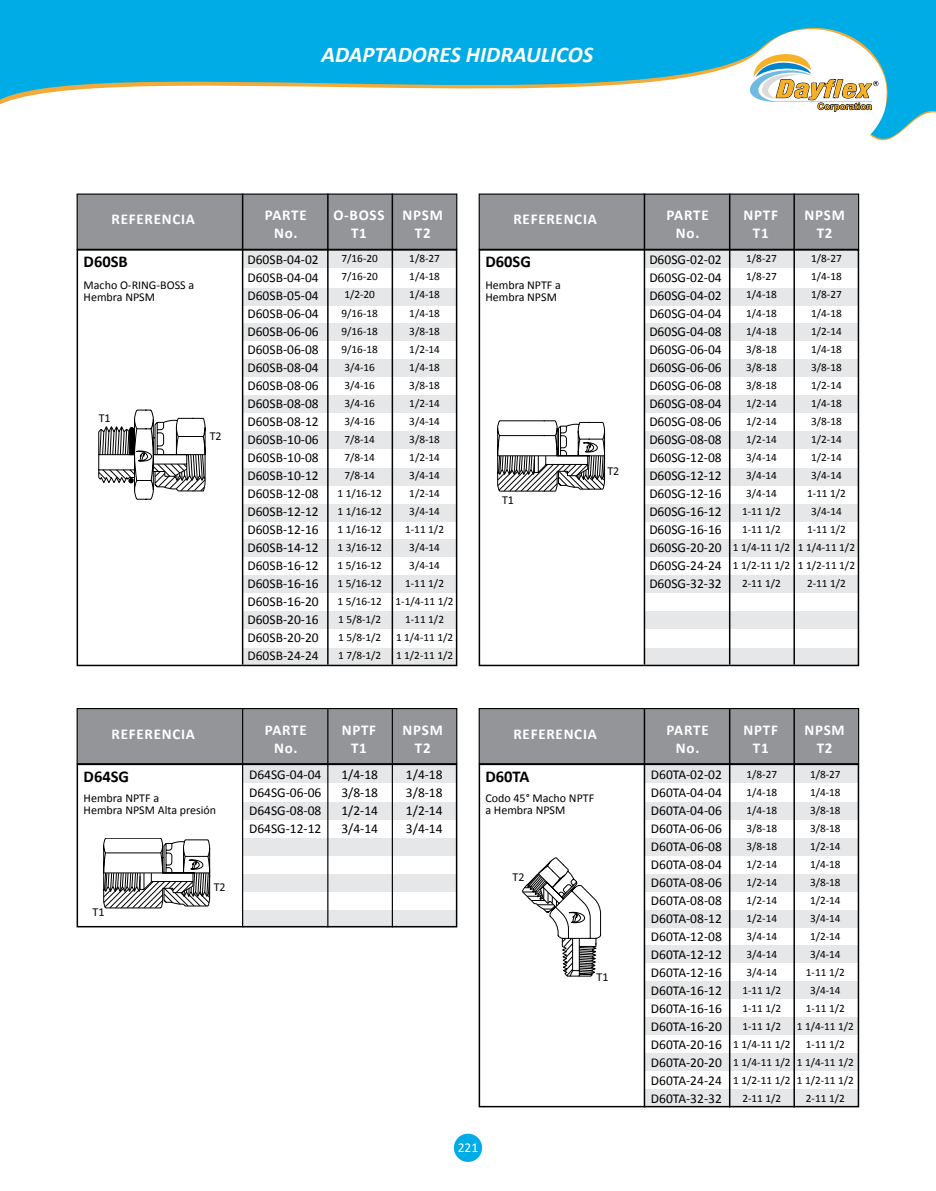
<style>
.page{position:relative;width:936px;height:1191px;background:#fff}
.page>*{position:absolute;margin:0;border:0;box-sizing:border-box;transform-origin:0 0}
.t1{font:italic 700 22.5px "Calibri";color:#fff}
.t2{font:700 16.5px "Calibri";color:#000}
.t3{font:700 15px/18px "Calibri";letter-spacing:.05em;color:#fff;text-align:center}
.t4{font:13.5px/18px "Calibri";color:#000;text-align:justify}
.t5{font:13.5px "Calibri";color:#fff}
.t6{font:12px/12px "Calibri";color:#000}
.t7{font:11.25px/18px "Calibri";color:#000;text-align:center}
</style>
<div class="page">
<svg style="left:0;top:0;width:935px;height:140px;fill:#00ace5"></svg>
<div style="left:454px;top:1133px;width:28px;height:29px;background:#00ace5;border-radius:50%"></div>
<div style="left:77px;top:194px;width:380px;height:55px;background:#939598"></div>
<div style="left:77px;top:193px;width:380px;height:57px;border:1px solid #000"></div>
<div style="left:479px;top:194px;width:379px;height:55px;background:#939598"></div>
<div style="left:478px;top:193px;width:381px;height:57px;border:1px solid #000"></div>
<div style="left:243px;top:250px;width:213px;height:18px;background:#e6e7e8"></div>
<div style="left:644px;top:250px;width:214px;height:18px;background:#e6e7e8"></div>
<div style="left:243px;top:288px;width:213px;height:18px;background:#e6e7e8"></div>
<div style="left:644px;top:288px;width:214px;height:18px;background:#e6e7e8"></div>
<div style="left:243px;top:323px;width:213px;height:18px;background:#e6e7e8"></div>
<div style="left:644px;top:323px;width:214px;height:18px;background:#e6e7e8"></div>
<div style="left:243px;top:359px;width:213px;height:18px;background:#e6e7e8"></div>
<div style="left:644px;top:359px;width:214px;height:18px;background:#e6e7e8"></div>
<div style="left:243px;top:539px;width:213px;height:18px;background:#e6e7e8"></div>
<div style="left:644px;top:539px;width:214px;height:18px;background:#e6e7e8"></div>
<div style="left:243px;top:395px;width:213px;height:18px;background:#e6e7e8"></div>
<div style="left:644px;top:395px;width:214px;height:18px;background:#e6e7e8"></div>
<div style="left:243px;top:575px;width:213px;height:18px;background:#e6e7e8"></div>
<div style="left:644px;top:575px;width:214px;height:18px;background:#e6e7e8"></div>
<div style="left:243px;top:468px;width:213px;height:18px;background:#e6e7e8"></div>
<div style="left:644px;top:468px;width:214px;height:18px;background:#e6e7e8"></div>
<div style="left:243px;top:648px;width:213px;height:18px;background:#e6e7e8"></div>
<div style="left:644px;top:648px;width:214px;height:18px;background:#e6e7e8"></div>
<div style="left:243px;top:431px;width:213px;height:18px;background:#e6e7e8"></div>
<div style="left:644px;top:431px;width:214px;height:18px;background:#e6e7e8"></div>
<div style="left:243px;top:610px;width:213px;height:18px;background:#e6e7e8"></div>
<div style="left:644px;top:610px;width:214px;height:18px;background:#e6e7e8"></div>
<div style="left:243px;top:504px;width:213px;height:18px;background:#e6e7e8"></div>
<div style="left:644px;top:504px;width:214px;height:18px;background:#e6e7e8"></div>
<hr style="left:242px;top:193px;width:1px;height:471px;background:#000">
<hr style="left:643px;top:193px;width:2px;height:471px;background:#000">
<hr style="left:327px;top:193px;width:1px;height:471px;background:#000">
<hr style="left:729px;top:193px;width:1px;height:471px;background:#000">
<hr style="left:391px;top:193px;width:2px;height:471px;background:#000">
<hr style="left:793px;top:193px;width:1px;height:471px;background:#000">
<div style="left:77px;top:249px;width:380px;height:417px;border:2px solid #000"></div>
<div style="left:478px;top:249px;width:381px;height:417px;border:2px solid #000"></div>
<svg style="left:98px;top:410px;width:108px;height:89px"></svg>
<svg style="left:497px;top:420px;width:108px;height:72px"></svg>
<div style="left:77px;top:708px;width:380px;height:56px;background:#939598"></div>
<div style="left:77px;top:708px;width:380px;height:56px;border:1px solid #000"></div>
<div style="left:243px;top:765px;width:213px;height:17px;background:#e6e7e8"></div>
<div style="left:243px;top:802px;width:213px;height:18px;background:#e6e7e8"></div>
<div style="left:243px;top:838px;width:213px;height:18px;background:#e6e7e8"></div>
<div style="left:243px;top:873px;width:213px;height:18px;background:#e6e7e8"></div>
<div style="left:243px;top:909px;width:213px;height:18px;background:#e6e7e8"></div>
<hr style="left:242px;top:708px;width:1px;height:219px;background:#000">
<hr style="left:327px;top:708px;width:1px;height:219px;background:#000">
<hr style="left:392px;top:708px;width:1px;height:219px;background:#000">
<div style="left:77px;top:763px;width:380px;height:164px;border:2px solid #000"></div>
<svg style="left:103px;top:838px;width:107px;height:70px"></svg>
<div style="left:479px;top:708px;width:379px;height:56px;background:#939598"></div>
<div style="left:478px;top:708px;width:381px;height:56px;border:1px solid #000"></div>
<div style="left:644px;top:765px;width:214px;height:17px;background:#e6e7e8"></div>
<div style="left:644px;top:802px;width:214px;height:18px;background:#e6e7e8"></div>
<div style="left:644px;top:838px;width:214px;height:18px;background:#e6e7e8"></div>
<div style="left:644px;top:873px;width:214px;height:18px;background:#e6e7e8"></div>
<div style="left:644px;top:981px;width:214px;height:18px;background:#e6e7e8"></div>
<div style="left:644px;top:909px;width:214px;height:18px;background:#e6e7e8"></div>
<div style="left:644px;top:1017px;width:214px;height:17px;background:#e6e7e8"></div>
<div style="left:644px;top:945px;width:214px;height:18px;background:#e6e7e8"></div>
<div style="left:644px;top:1052px;width:214px;height:18px;background:#e6e7e8"></div>
<div style="left:644px;top:1089px;width:214px;height:18px;background:#e6e7e8"></div>
<hr style="left:643px;top:708px;width:2px;height:399px;background:#000">
<hr style="left:729px;top:708px;width:1px;height:399px;background:#000">
<hr style="left:793px;top:708px;width:1px;height:399px;background:#000">
<div style="left:478px;top:763px;width:381px;height:344px;border:2px solid #000"></div>
<svg style="left:521px;top:857px;width:80px;height:119px"></svg>
<h1 class="t1" style="left:321px;top:40px;width:273px">ADAPTADORES HIDRAULICOS</h1>
<h3 class="t3" style="left:333px;top:205px;width:53px">O-BOSS<br>T1</h3>
<h3 class="t3" style="left:743px;top:205px;width:36px">NPTF<br>T1</h3>
<h3 class="t3" style="left:402px;top:205px;width:42px">NPSM<br>T2</h3>
<h3 class="t3" style="left:804px;top:205px;width:42px">NPSM<br>T2</h3>
<h3 class="t3" style="left:265px;top:205px;width:44px">PARTE<br>No.</h3>
<h3 class="t3" style="left:666px;top:205px;width:44px">PARTE<br>No.</h3>
<h3 class="t3" style="left:112px;top:210px;width:85px">REFERENCIA</h3>
<h3 class="t3" style="left:513px;top:210px;width:85px">REFERENCIA</h3>
<p class="t4" style="left:247px;top:250px;width:73px">D60SB-04-02<br>D60SB-04-04<br>D60SB-05-04<br>D60SB-06-04<br>D60SB-06-06<br>D60SB-06-08<br>D60SB-08-04<br>D60SB-08-06<br>D60SB-08-08<br>D60SB-08-12<br>D60SB-10-06<br>D60SB-10-08<br>D60SB-10-12<br>D60SB-12-08<br>D60SB-12-12<br>D60SB-12-16<br>D60SB-14-12<br>D60SB-16-12<br>D60SB-16-16<br>D60SB-16-20<br>D60SB-20-16<br>D60SB-20-20<br>D60SB-24-24</p>
<p class="t4" style="left:649px;top:250px;width:74px">D60SG-02-02<br>D60SG-02-04<br>D60SG-04-02<br>D60SG-04-04<br>D60SG-04-08<br>D60SG-06-04<br>D60SG-06-06<br>D60SG-06-08<br>D60SG-08-04<br>D60SG-08-06<br>D60SG-08-08<br>D60SG-12-08<br>D60SG-12-12<br>D60SG-12-16<br>D60SG-16-12<br>D60SG-16-16<br>D60SG-20-20<br>D60SG-24-24<br>D60SG-32-32</p>
<p class="t7" style="left:337px;top:249px;width:46px">7/16-20<br>7/16-20<br>1/2-20<br>9/16-18<br>9/16-18<br>9/16-18<br>3/4-16<br>3/4-16<br>3/4-16<br>3/4-16<br>7/8-14<br>7/8-14<br>7/8-14<br>1 1/16-12<br>1 1/16-12<br>1 1/16-12<br>1 3/16-12<br>1 5/16-12<br>1 5/16-12<br>1 5/16-12<br>1 5/8-1/2<br>1 5/8-1/2<br>1 7/8-1/2</p>
<p class="t7" style="left:733px;top:249px;width:59px">1/8-27<br>1/8-27<br>1/4-18<br>1/4-18<br>1/4-18<br>3/8-18<br>3/8-18<br>3/8-18<br>1/2-14<br>1/2-14<br>1/2-14<br>3/4-14<br>3/4-14<br>3/4-14<br>1-11 1/2<br>1-11 1/2<br>1 1/4-11 1/2<br>1 1/2-11 1/2<br>2-11 1/2</p>
<p class="t7" style="left:395px;top:249px;width:60px">1/8-27<br>1/4-18<br>1/4-18<br>1/4-18<br>3/8-18<br>1/2-14<br>1/4-18<br>3/8-18<br>1/2-14<br>3/4-14<br>3/8-18<br>1/2-14<br>3/4-14<br>1/2-14<br>3/4-14<br>1-11 1/2<br>3/4-14<br>3/4-14<br>1-11 1/2<br>1-1/4-11 1/2<br>1-11 1/2<br>1 1/4-11 1/2<br>1 1/2-11 1/2</p>
<p class="t7" style="left:797px;top:249px;width:59px">1/8-27<br>1/4-18<br>1/8-27<br>1/4-18<br>1/2-14<br>1/4-18<br>3/8-18<br>1/2-14<br>1/4-18<br>3/8-18<br>1/2-14<br>1/2-14<br>3/4-14<br>1-11 1/2<br>3/4-14<br>1-11 1/2<br>1 1/4-11 1/2<br>1 1/2-11 1/2<br>2-11 1/2</p>
<h2 class="t2" style="left:84px;top:251px;width:46px">D60SB</h2>
<h2 class="t2" style="left:485px;top:251px;width:47px">D60SG</h2>
<p class="t6" style="left:84px;top:278px;width:112px">Macho O-RING-BOSS a<br>Hembra NPSM</p>
<p class="t6" style="left:485px;top:278px;width:77px">Hembra NPTF a<br>Hembra NPSM</p>
<p class="t6" style="left:99px;top:411px;width:13px">T1</p>
<p class="t6" style="left:210px;top:429px;width:13px">T2</p>
<p class="t6" style="left:607px;top:464px;width:13px">T2</p>
<p class="t6" style="left:502px;top:493px;width:13px">T1</p>
<h3 class="t3" style="left:112px;top:724px;width:85px">REFERENCIA</h3>
<h2 class="t2" style="left:84px;top:766px;width:47px">D64SG</h2>
<p class="t6" style="left:84px;top:791px;width:134px">Hembra NPTF a<br>Hembra NPSM Alta presión</p>
<p class="t6" style="left:92px;top:905px;width:13px">T1</p>
<p class="t6" style="left:214px;top:880px;width:13px">T2</p>
<h3 class="t3" style="left:265px;top:720px;width:44px">PARTE<br>No.</h3>
<h3 class="t3" style="left:342px;top:720px;width:36px">NPTF<br>T1</h3>
<h3 class="t3" style="left:402px;top:720px;width:42px">NPSM<br>T2</h3>
<p class="t4" style="left:249px;top:764px;width:74px">D64SG-04-04<br>D64SG-06-06<br>D64SG-08-08<br>D64SG-12-12</p>
<p class="t4" style="left:341px;top:764px;width:38px">1/4-18<br>3/8-18<br>1/2-14<br>3/4-14</p>
<p class="t4" style="left:406px;top:764px;width:38px">1/4-18<br>3/8-18<br>1/2-14<br>3/4-14</p>
<h3 class="t3" style="left:513px;top:724px;width:85px">REFERENCIA</h3>
<h2 class="t2" style="left:485px;top:766px;width:45px">D60TA</h2>
<p class="t6" style="left:485px;top:791px;width:110px">Codo 45° Macho NPTF a Hembra NPSM</p>
<p class="t6" style="left:512px;top:870px;width:13px">T2</p>
<p class="t6" style="left:596px;top:970px;width:13px">T1</p>
<p class="t5" style="left:457px;top:1139px;width:22px">221</p>
<h3 class="t3" style="left:666px;top:720px;width:44px">PARTE<br>No.</h3>
<h3 class="t3" style="left:743px;top:720px;width:36px">NPTF<br>T1</h3>
<h3 class="t3" style="left:804px;top:720px;width:42px">NPSM<br>T2</h3>
<p class="t4" style="left:651px;top:764px;width:72px">D60TA-02-02<br>D60TA-04-04<br>D60TA-04-06<br>D60TA-06-06<br>D60TA-06-08<br>D60TA-08-04<br>D60TA-08-06<br>D60TA-08-08<br>D60TA-08-12<br>D60TA-12-08<br>D60TA-12-12<br>D60TA-12-16<br>D60TA-16-12<br>D60TA-16-16<br>D60TA-16-20<br>D60TA-20-16<br>D60TA-20-20<br>D60TA-24-24<br>D60TA-32-32</p>
<p class="t7" style="left:733px;top:764px;width:59px">1/8-27<br>1/4-18<br>1/4-18<br>3/8-18<br>3/8-18<br>1/2-14<br>1/2-14<br>1/2-14<br>1/2-14<br>3/4-14<br>3/4-14<br>3/4-14<br>1-11 1/2<br>1-11 1/2<br>1-11 1/2<br>1 1/4-11 1/2<br>1 1/4-11 1/2<br>1 1/2-11 1/2<br>2-11 1/2</p>
<p class="t7" style="left:796px;top:764px;width:59px">1/8-27<br>1/4-18<br>3/8-18<br>3/8-18<br>1/2-14<br>1/4-18<br>3/8-18<br>1/2-14<br>3/4-14<br>1/2-14<br>3/4-14<br>1-11 1/2<br>3/4-14<br>1-11 1/2<br>1 1/4-11 1/2<br>1-11 1/2<br>1 1/4-11 1/2<br>1 1/2-11 1/2<br>2-11 1/2</p>
</div>
